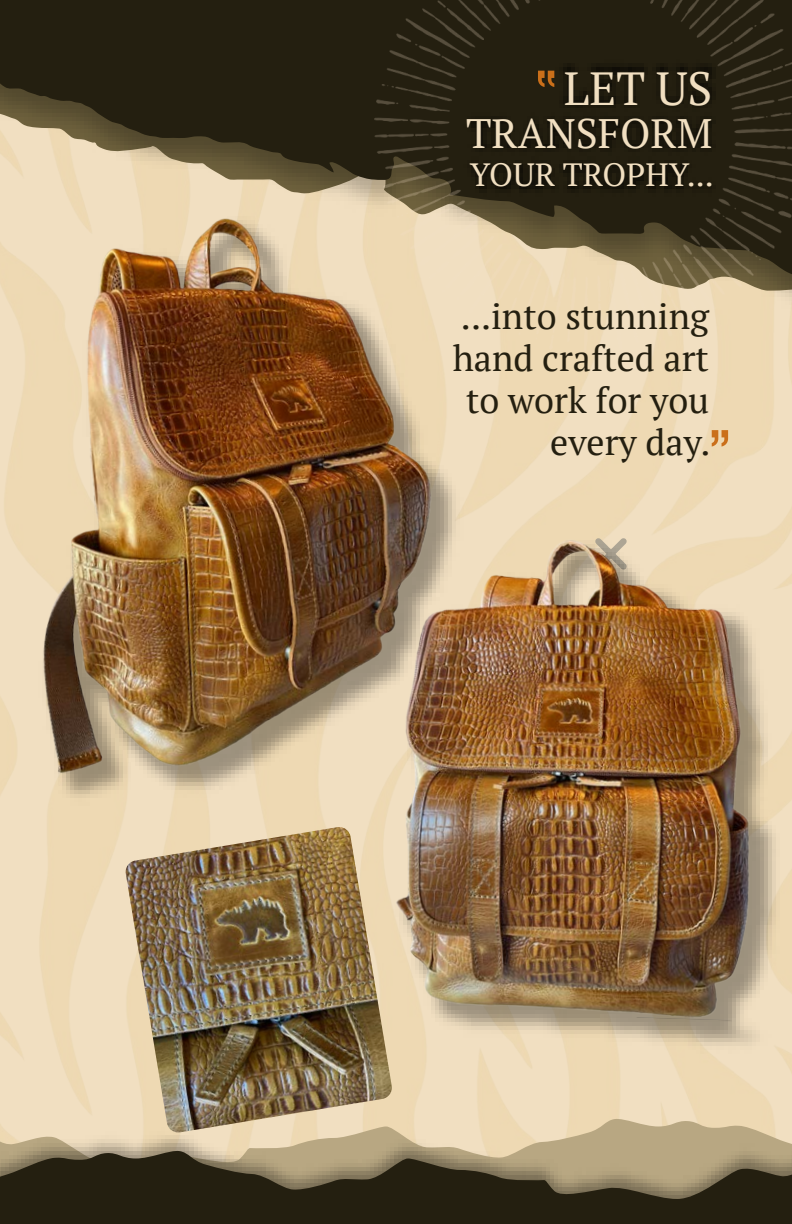
<style>
.page{position:relative;width:792px;height:1224px;background:#fff}
.page>*{position:absolute;margin:0;border:0;box-sizing:border-box;transform-origin:0 0}
.t1{font:46.4px "PT Serif";color:#f1dfc1}
.t2{font:41.2px "PT Serif";color:#f1dfc1}
.t3{font:36px/42px "PT Serif";color:#241f10;text-align:right}
.t4{font:32px "PT Serif";color:#f1dfc1}
</style>
<div class="page">
<img style="left:0;top:351px;width:791px;height:766px">
<svg style="left:0;top:0;width:374px;height:181px;background:#443d29"></svg>
<svg style="left:0;top:1117px;width:791px;height:10px;background:#ebd8b6"></svg>
<img style="left:0;top:1127px;width:791px;height:22px">
<svg style="left:0;top:1149px;width:791px;height:74px;background:#514833"></svg>
<img style="left:374px;top:0;width:417px;height:351px">
<img style="left:459px;top:56px;width:264px;height:152px">
<img style="left:392px;top:509px;width:399px;height:576px">
<img style="left:392px;top:512px;width:381px;height:508px">
<img style="left:0;top:181px;width:535px;height:684px">
<img style="left:0;top:185px;width:468px;height:611px">
<img style="left:125px;top:827px;width:267px;height:306px">
<svg style="left:711px;top:430px;width:17px;height:16px"></svg>
<svg style="left:538px;top:71px;width:16px;height:16px"></svg>
<p class="t1" style="left:564px;top:58px;width:150px">LET US</p>
<p class="t2" style="left:466px;top:106px;width:248px">TRANSFORM</p>
<p class="t4" style="left:470px;top:153px;width:245px">YOUR TROPHY...</p>
<p class="t3" style="left:452px;top:295px;width:259px">...into stunning hand crafted art to work for you every day.</p>
</div>
